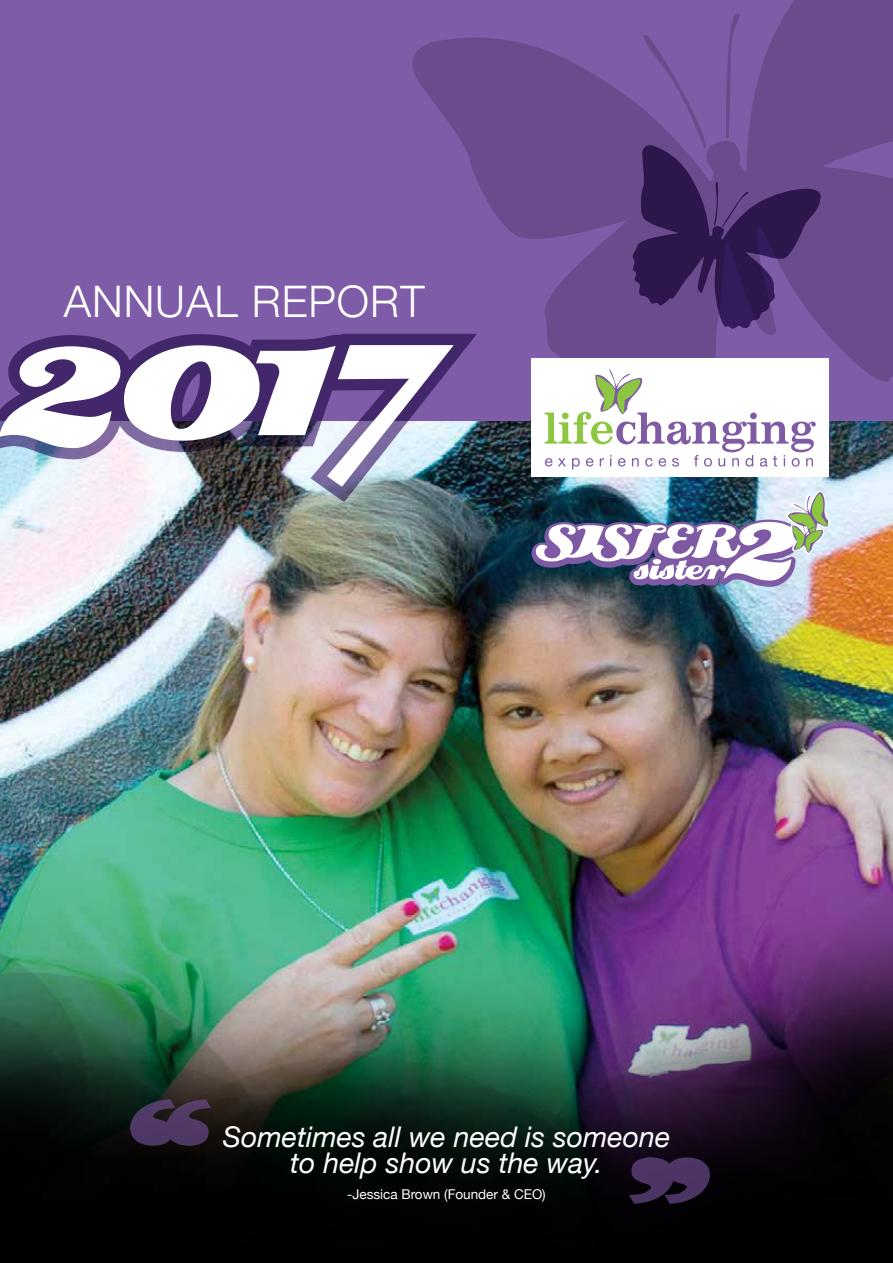
<style>
.page{position:relative;width:893px;height:1263px;background:#fff}
.page>*{position:absolute;margin:0;border:0;box-sizing:border-box;transform-origin:0 0}
.t1{font:240px "Creampuff";color:#fff}
.t2{font:300 43.5px "Helvetica Neue";letter-spacing:.02em;color:#fff}
.t3{font:italic 28.5px/25.5px "Helvetica Neue";color:#fff;text-align:center}
.t4{font:13.5px "Helvetica Neue";color:#fff}
</style>
<div class="page">
<img style="left:0;top:436px;width:893px;height:368px">
<div style="left:0;top:0;width:893px;height:421px;background:#7e5ca7"></div>
<svg style="left:412px;top:0;width:481px;height:436px;fill:#6a4b8c"></svg>
<svg style="left:632px;top:0;width:190px;height:329px"></svg>
<img style="left:531px;top:491px;width:298px;height:96px">
<div style="left:531px;top:359px;width:298px;height:118px;background:#fff"></div>
<svg style="left:545px;top:368px;width:271px;height:101px"></svg>
<img style="left:0;top:804px;width:893px;height:459px">
<svg style="left:130px;top:1099px;width:81px;height:47px;background:#3f2f4c"></svg>
<svg style="left:629px;top:1157px;width:81px;height:47px;background:#362548"></svg>
<img style="left:0;top:313px;width:485px;height:204px">
<h2 class="t2" style="left:64px;top:266px;width:362px">ANNUAL REPORT</h2>
<h1 class="t1" style="left:-8px;top:244px;width:469px">2017</h1>
<p class="t3" style="left:223px;top:1126px;width:449px">Sometimes all we need is someone to help show us the way.</p>
<p class="t4" style="left:347px;top:1185px;width:200px">-Jessica Brown (Founder &amp; CEO)</p>
</div>
